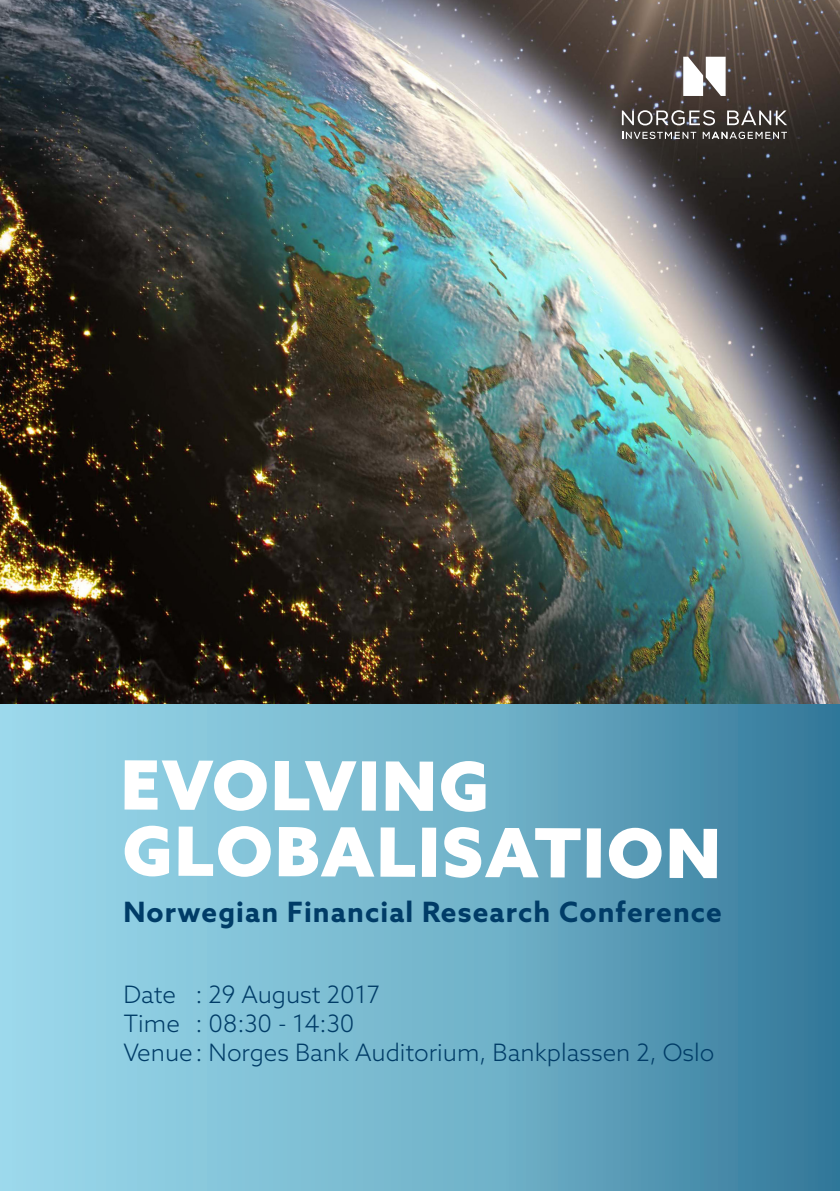
<style>
.page{position:relative;width:840px;height:1191px;background:#fff}
.page>*{position:absolute;margin:0;border:0;box-sizing:border-box;transform-origin:0 0}
.t1{font:900 68px "Azo Sans";letter-spacing:.025em;color:#fff}
.t2{font:700 28px "Azo Sans";letter-spacing:.04em;color:#003c67}
.Info{font:300 24px/28.8px "Azo Sans";color:#003c67}
</style>
<div class="page">
<div style="left:0;top:0;width:839px;height:1191px;background:linear-gradient(to right,#a3e0f1,#3c81a0)"></div>
<img style="left:0;top:0;width:839px;height:703px">
<svg style="left:682px;top:57px;width:43px;height:39px"></svg>
<svg style="left:621px;top:110px;width:93px;height:15px"></svg>
<svg style="left:726px;top:110px;width:60px;height:15px"></svg>
<svg style="left:702px;top:132px;width:84px;height:7px"></svg>
<svg style="left:621px;top:132px;width:75px;height:7px"></svg>
<p class="t1" style="left:121px;top:740px;width:370px">EVOLVING</p>
<p class="t1" style="left:122px;top:807px;width:600px">GLOBALISATION</p>
<p class="t2" style="left:123px;top:893px;width:599px">Norwegian Financial Research Conference</p>
<p class="Info" style="left:123px;top:979px;width:258px">Date : 29 August 2017<br>Time : 08:30 - 14:30</p>
<p class="Info" style="left:123px;top:1037px;width:592px">Venue: Norges Bank Auditorium, Bankplassen 2, Oslo</p>
</div>
